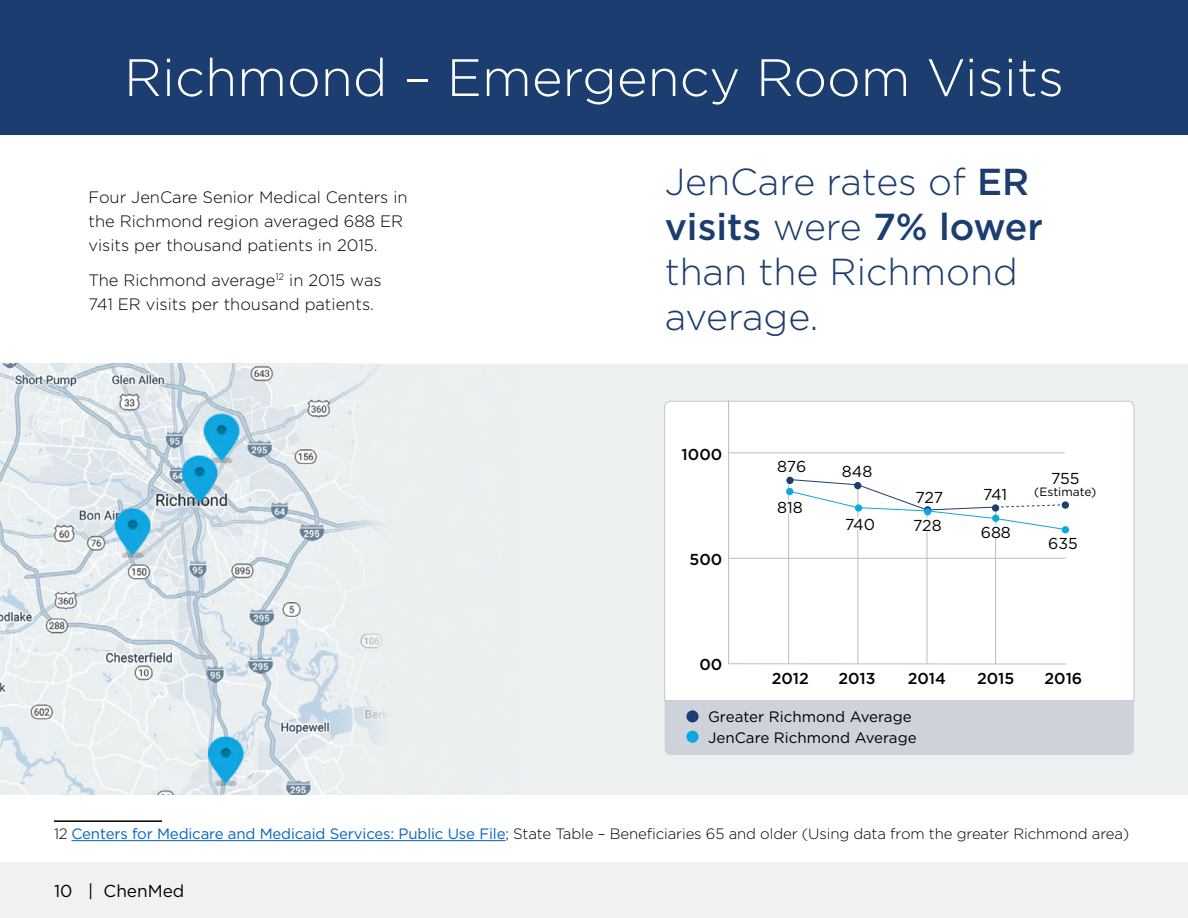
<style>
.page{position:relative;width:1188px;height:918px;background:#fff}
.page>*{position:absolute;margin:0;border:0;box-sizing:border-box;transform-origin:0 0}
.t1{font:300 52.5px "Gotham";color:#fff}
.t2{font:300 37.5px/45px "Gotham";color:#1c3d6f}
.t3{font:17.25px "Gotham";color:#000}
.t4{font:300 16.5px/24px "Gotham";color:#000}
.t5{font:15.9px "Gotham";letter-spacing:-.005em;color:#000}
.t6{font:500 15.9px "Gotham";color:#000}
.t7{font:15.15px/20.2px "Gotham";color:#000}
.t8{font:300 15px "Gotham";letter-spacing:-.01em;color:#000}
.t9{font:12px "Gotham";color:#000}
.s1{font-weight:500}
.s2{font-weight:400;color:#0563c1}
</style>
<div class="page">
<div style="left:0;top:862px;width:1188px;height:56px;background:#f1f1f2"></div>
<div style="left:0;top:364px;width:1188px;height:431px;background:#ecf0f1"></div>
<img style="left:0;top:364px;width:387px;height:431px">
<div style="left:0;top:0;width:1188px;height:135px;background:#1c3d6f"></div>
<hr style="left:54px;top:820px;width:108px;height:2px;background:#000">
<hr style="left:71px;top:840px;width:434px;height:1px;background:#0563c1">
<div style="left:665px;top:401px;width:469px;height:300px;background:#fff"></div>
<div style="left:665px;top:701px;width:469px;height:54px;background:#ced2db"></div>
<div style="left:686px;top:710px;width:13px;height:12px;background:#1c3d6f;border-radius:50%"></div>
<div style="left:686px;top:731px;width:13px;height:12px;background:#0aa8e0;border-radius:50%"></div>
<div style="left:728px;top:400px;width:338px;height:265px;background:#fff"></div>
<hr style="left:729px;top:453px;width:335px;height:1px;background:#bcbec0">
<hr style="left:729px;top:558px;width:336px;height:1px;background:#bcbec0">
<hr style="left:858px;top:486px;width:1px;height:178px;background:#bcbec0">
<hr style="left:927px;top:510px;width:1px;height:154px;background:#bcbec0">
<hr style="left:788px;top:477px;width:1px;height:187px;background:#bcbec0">
<hr style="left:995px;top:507px;width:1px;height:157px;background:#bcbec0">
<div style="left:786px;top:477px;width:8px;height:7px;background:#1c3d6f;border-radius:50%"></div>
<div style="left:772px;top:459px;width:40px;height:13px;background:#fff"></div>
<div style="left:772px;top:500px;width:36px;height:13px;background:#fff"></div>
<div style="left:981px;top:525px;width:30px;height:13px;background:#fff"></div>
<div style="left:1048px;top:536px;width:30px;height:13px;background:#fff"></div>
<div style="left:837px;top:464px;width:40px;height:13px;background:#fff"></div>
<div style="left:1051px;top:471px;width:29px;height:13px;background:#fff"></div>
<svg style="left:786px;top:479px;width:283px;height:55px;background:#f1f7fa"></svg>
<h1 class="t1" style="left:124px;top:44px;width:942px">Richmond – Emergency Room Visits</h1>
<p class="t4" style="left:88px;top:185px;width:321px">Four JenCare Senior Medical Centers in the Richmond region averaged 688 ER visits per thousand patients in 2015.</p>
<p class="t4" style="left:88px;top:267px;width:295px">The Richmond average<sup>12</sup> in 2015 was<br>741 ER visits per thousand patients.</p>
<h2 class="t2" style="left:665px;top:159px;width:380px">JenCare rates of <span class="s1">ER visits</span> were <span class="s1">7% lower </span>than the Richmond average.</h2>
<p class="t6" style="left:682px;top:444px;width:42px">1000</p>
<p class="t6" style="left:689px;top:549px;width:34px">500</p>
<p class="t6" style="left:699px;top:654px;width:24px">00</p>
<p class="t5" style="left:777px;top:456px;width:31px">876</p>
<p class="t5" style="left:777px;top:497px;width:27px">818</p>
<p class="t5" style="left:842px;top:461px;width:32px">848</p>
<p class="t5" style="left:845px;top:514px;width:32px">740</p>
<p class="t5" style="left:915px;top:487px;width:29px">727</p>
<p class="t5" style="left:913px;top:515px;width:30px">728</p>
<p class="t5" style="left:983px;top:484px;width:26px">741</p>
<p class="t5" style="left:981px;top:522px;width:32px">688</p>
<p class="t5" style="left:1051px;top:468px;width:30px">755</p>
<p class="t9" style="left:1034px;top:484px;width:64px">(Estimate)</p>
<p class="t5" style="left:1048px;top:533px;width:31px">635</p>
<p class="t6" style="left:772px;top:668px;width:39px">2012</p>
<p class="t6" style="left:839px;top:668px;width:39px">2013</p>
<p class="t6" style="left:908px;top:668px;width:40px">2014</p>
<p class="t6" style="left:977px;top:668px;width:39px">2015</p>
<p class="t6" style="left:1045px;top:668px;width:39px">2016</p>
<p class="t7" style="left:708px;top:707px;width:210px">Greater Richmond Average<br>JenCare Richmond Average</p>
<p class="t8" style="left:54px;top:824px;width:1077px">12 <span class="s2">Centers for Medicare and Medicaid Services: Public Use File</span>; State Table – Beneficiaries 65 and older (Using data from the greater Richmond area)</p>
<p class="t3" style="left:54px;top:880px;width:132px">10 | ChenMed</p>
</div>
